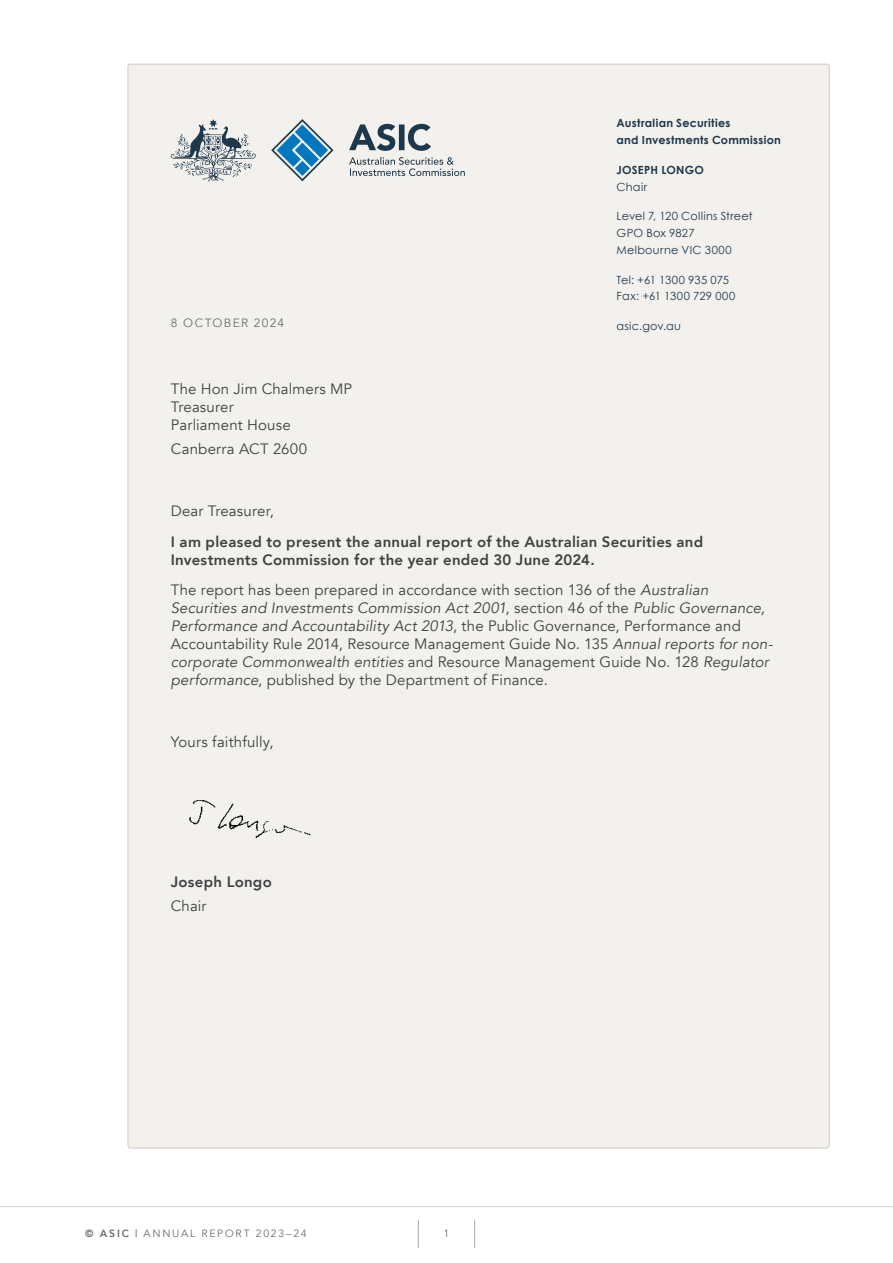
<style>
.page{position:relative;width:893px;height:1263px;background:#fff}
.page>*{position:absolute;margin:0;border:0;box-sizing:border-box;transform-origin:0 0}
.Inline_graphic{font:15px/18px "Avenir";letter-spacing:.01em;color:#414042}
.Inline_graphic-2{font:800 15px/18px "Avenir";letter-spacing:.015em;color:#414042}
.Inline_graphic-3{font:12px "Avenir";letter-spacing:.11em;color:#6d6e71}
.Chair_s_body_copy{font:11.25px/16.8px "Century Gothic";letter-spacing:.025em;color:#1e384b}
.Chair_s_body_copy-2{font:700 11.25px/16.8px "Century Gothic";letter-spacing:.025em;color:#1e384b}
.t1{font:10.5px "Avenir";letter-spacing:.165em;color:#6d6e71}
.s1{font-weight:400}
.s2{font-style:italic}
.s3{font-weight:800}
.s4{font-weight:500}
</style>
<div class="page">
<div style="left:128px;top:64px;width:701px;height:1084px;background:#f3f1ed;border-radius:2px"></div>
<img style="left:189px;top:800px;width:122px;height:39px">
<svg style="left:171px;top:119px;width:294px;height:62px"></svg>
<svg style="left:418px;top:1219px;width:1px;height:29px"></svg>
<svg style="left:474px;top:1219px;width:1px;height:29px"></svg>
<hr style="left:0;top:1206px;width:893px;height:1px;background:#d1d3d4">
<p class="Inline_graphic-3" style="left:171px;top:315px;width:115px">8 OCTOBER 2024</p>
<p class="Inline_graphic" style="left:171px;top:380px;width:183px">The Hon Jim Chalmers MP<br>Treasurer<br>Parliament House</p>
<p class="Inline_graphic" style="left:171px;top:440px;width:138px">Canberra ACT 2600</p>
<p class="Chair_s_body_copy-2" style="left:617px;top:114px;width:166px">Australian Securities<br>and Investments Commission</p>
<p class="Chair_s_body_copy-2" style="left:617px;top:161px;width:89px">JOSEPH LONGO<br><span class="s1">Chair</span></p>
<p class="Chair_s_body_copy" style="left:617px;top:208px;width:137px">Level 7, 120 Collins Street<br>GPO Box 9827<br>Melbourne VIC 3000</p>
<p class="Chair_s_body_copy" style="left:617px;top:271px;width:120px">Tel: +61 1300 935 075<br>Fax: +61 1300 729 000</p>
<p class="Chair_s_body_copy" style="left:617px;top:317px;width:66px">asic.gov.au</p>
<p class="Inline_graphic" style="left:171px;top:502px;width:105px">Dear Treasurer,</p>
<p class="Inline_graphic-2" style="left:171px;top:532px;width:534px">I am pleased to present the annual report of the Australian Securities and<br>Investments Commission for the year ended 30 June 2024.</p>
<p class="Inline_graphic" style="left:171px;top:581px;width:603px">The report has been prepared in accordance with section 136 of the <span class="s2">Australian Securities and Investments Commission Act 2001</span>, section 46 of the <span class="s2">Public Governance, Performance and Accountability Act 2013</span>, the Public Governance, Performance and Accountability Rule 2014, Resource Management Guide No. 135 <span class="s2">Annual reports for non&shy;corporate Commonwealth entities</span> and Resource Management Guide No. 128 <span class="s2">Regulator performance</span>, published by the Department of Finance.</p>
<p class="Inline_graphic" style="left:171px;top:733px;width:104px">Yours faithfully,</p>
<p class="Inline_graphic-2" style="left:171px;top:870px;width:102px;line-height:24px">Joseph Longo<br><span class="s1">Chair</span></p>
<p class="t1" style="left:85px;top:1227px;width:223px"><span class="s3">© ASIC</span> <span class="s4">|</span> ANNUAL REPORT 2023–24</p>
<p class="t1" style="left:444px;top:1227px;width:7px">1</p>
</div>
